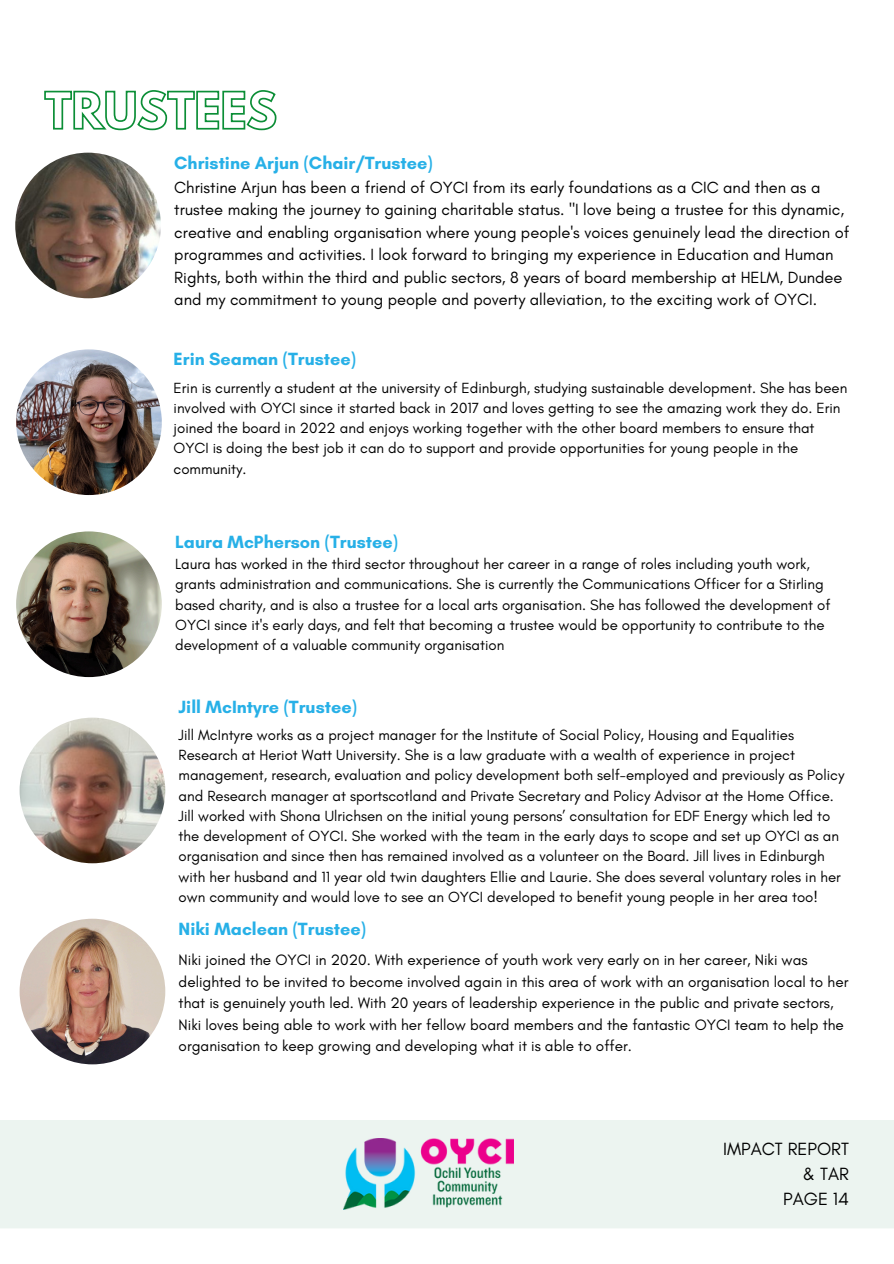
<style>
.page{position:relative;width:894px;height:1264px;background:#fff}
.page>*{position:absolute;margin:0;border:0;box-sizing:border-box;transform-origin:0 0}
.t1{font:700 18px "Glacial Indifference";color:#27b0e7}
.t2{font:18px/24.8px "Glacial Indifference";color:#000;text-align:right}
.t3{font:16.5px/22.5px "Glacial Indifference";color:#000}
.t4{font:15.3px/21.3px "Glacial Indifference";color:#000}
.t5{font:15px/20.2px "Glacial Indifference";color:#000}
</style>
<div class="page">
<div style="left:0;top:1120px;width:893px;height:108px;background:#ecf4f0"></div>
<img style="left:343px;top:1138px;width:170px;height:71px">
<svg style="left:44px;top:90px;width:233px;height:41px"></svg>
<img style="left:15px;top:153px;width:146px;height:145px;border-radius:50%">
<img style="left:20px;top:717px;width:145px;height:146px;border-radius:50%">
<img style="left:16px;top:349px;width:146px;height:146px;border-radius:50%">
<img style="left:20px;top:918px;width:145px;height:146px;border-radius:50%">
<img style="left:16px;top:531px;width:146px;height:146px;border-radius:50%">
<p class="t1" style="left:174px;top:152px;width:260px">Christine Arjun (Chair/Trustee)</p>
<h3 class="t3" style="left:174px;top:176px;width:676px">Christine Arjun has been a friend of OYCI from its early foundations as a CIC and then as a trustee making the journey to gaining charitable status. "I love being a trustee for this dynamic, creative and enabling organisation where young people's voices genuinely lead the direction of programmes and activities. I look forward to bringing my experience in Education and Human Rights, both within the third and public sectors, 8 years of board membership at HELM, Dundee and my commitment to young people and poverty alleviation, to the exciting work of OYCI.</h3>
<p class="t1" style="left:173px;top:348px;width:184px">Erin Seaman (Trustee)</p>
<h3 class="t5" style="left:173px;top:377px;width:675px">Erin is currently a student at the university of Edinburgh, studying sustainable development. She has been involved with OYCI since it started back in 2017 and loves getting to see the amazing work they do. Erin joined the board in 2022 and enjoys working together with the other board members to ensure that OYCI is doing the best job it can do to support and provide opportunities for young people in the community.</h3>
<p class="t1" style="left:175px;top:530px;width:224px">Laura McPherson (Trustee)</p>
<h2 class="t5" style="left:175px;top:553px;width:656px">Laura has worked in the third sector throughout her career in a range of roles including youth work, grants administration and communications. She is currently the Communications Officer for a Stirling based charity, and is also a trustee for a local arts organisation. She has followed the development of OYCI since it's early days, and felt that becoming a trustee would be opportunity to contribute to the development of a valuable community organisation</h2>
<h3 class="t1" style="left:178px;top:695px;width:180px">Jill McIntyre (Trustee)</h3>
<p class="t5" style="left:178px;top:724px;width:667px">Jill McIntyre works as a project manager for the Institute of Social Policy, Housing and Equalities Research at Heriot Watt University. She is a law graduate with a wealth of experience in project management, research, evaluation and policy development both self-employed and previously as Policy and Research manager at sportscotland and Private Secretary and Policy Advisor at the Home Office.<br>Jill worked with Shona Ulrichsen on the initial young persons’ consultation for EDF Energy which led to the development of OYCI. She worked with the team in the early days to scope and set up OYCI as an organisation and since then has remained involved as a volunteer on the Board. Jill lives in Edinburgh with her husband and 11 year old twin daughters Ellie and Laurie. She does several voluntary roles in her own community and would love to see an OYCI developed to benefit young people in her area too!</p>
<p class="t1" style="left:178px;top:917px;width:189px">Niki Maclean (Trustee)</p>
<h3 class="t4" style="left:178px;top:949px;width:671px">Niki joined the OYCI in 2020. With experience of youth work very early on in her career, Niki was delighted to be invited to become involved again in this area of work with an organisation local to her that is genuinely youth led. With 20 years of leadership experience in the public and private sectors, Niki loves being able to work with her fellow board members and the fantastic OYCI team to help the organisation to keep growing and developing what it is able to offer.</h3>
<h3 class="t2" style="left:722px;top:1136px;width:127px">IMPACT REPORT &amp; TAR<br>PAGE 14</h3>
</div>
